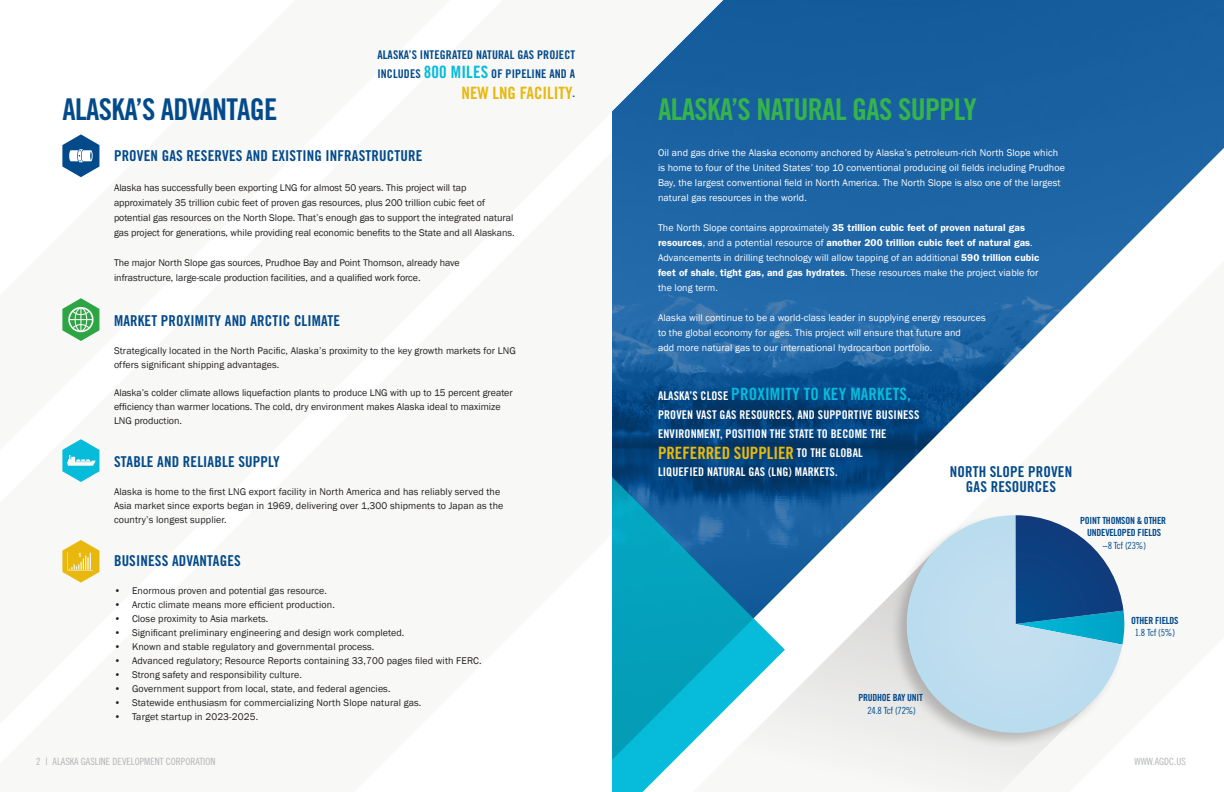
<style>
.page{position:relative;width:1224px;height:792px;background:#fff}
.page>*{position:absolute;margin:0;border:0;box-sizing:border-box;transform-origin:0 0}
.t1{font:30px "Trade Gothic Bold Cond Twenty";letter-spacing:-.02em;color:#35b44a}
.t2{font:30px "Trade Gothic Bold Cond Twenty";letter-spacing:-.02em;color:#034a8b}
.t3{font:17px "Trade Gothic Bold Cond Twenty";letter-spacing:-.005em;color:#e8b80e}
.t4{font:17px "Trade Gothic Bold Cond Twenty";letter-spacing:.01em;color:#07bbda}
.t5{font:15px/15px "Trade Gothic Bold Cond Twenty";letter-spacing:.01em;color:#034a8b;text-align:center}
.t6{font:12px/19px "Trade Gothic Bold Cond Twenty";letter-spacing:.01em;color:#fff}
.t7{font:12px/19px "Trade Gothic Bold Cond Twenty";letter-spacing:.01em;color:#034a8b}
.t8{font:10px/14px "Franklin Gothic";color:#231f20}
.t9{font:10px/15px "Franklin Gothic";letter-spacing:.01em;color:#fff}
.t10{font:10px "Trade Gothic LT Std Cn 18";color:#b1b4b5}
.t11{font:9.8px/12.2px "Trade Gothic Bold Cond Twenty";letter-spacing:-.02em;color:#034a8b;text-align:center}
.s1{font-size:17px;color:#07bbda}
.s2{font-size:12px;color:#034a8b}
.s3{font-family:"ITC Franklin Gothic Std";font-weight:600}
.s4{font-size:12px;color:#fff}
.s5{font-family:"Trade Gothic Cond Eighteen"}
</style>
<div class="page">
<svg style="left:612px;top:0;width:612px;height:550px;fill:#1e65a6"></svg>
<svg style="left:612px;top:477px;width:173px;height:315px;background:#108db4"></svg>
<svg style="left:676px;top:550px;width:368px;height:242px"></svg>
<div style="left:890px;top:513px;width:236px;height:236px;background:#231f20;opacity:.25"></div>
<svg style="left:62px;top:134px;width:37px;height:43px"></svg>
<svg style="left:62px;top:540px;width:37px;height:43px"></svg>
<svg style="left:62px;top:298px;width:37px;height:43px"></svg>
<svg style="left:62px;top:439px;width:37px;height:43px"></svg>
<svg style="left:1122px;top:515px;width:3px;height:130px"></svg>
<svg style="left:897px;top:515px;width:225px;height:227px;background:#a5c4d9"></svg>
<p class="t7" style="left:377px;top:45px;width:199px">ALASKA’S INTEGRATED NATURAL GAS PROJECT<br>INCLUDES <span class="s1">800 MILES</span> OF PIPELINE AND A</p>
<p class="t3" style="left:462px;top:82px;width:115px">NEW LNG FACILITY<span class="s2">.</span></p>
<p class="t2" style="left:62px;top:91px;width:217px">ALASKA’S ADVANTAGE</p>
<p class="t1" style="left:658px;top:91px;width:320px">ALASKA’S NATURAL GAS SUPPLY</p>
<p class="t5" style="left:114px;top:148px;width:310px">PROVEN GAS RESERVES AND EXISTING INFRASTRUCTURE</p>
<p class="t8" style="left:114px;top:180px;width:402px;line-height:15px">Alaska has successfully been exporting LNG for almost 50 years. This project will tap approximately 35 trillion cubic feet of proven gas resources, plus 200 trillion cubic feet of potential gas resources on the North Slope. That’s enough gas to support the integrated natural gas project for generations, while providing real economic benefits to the State and all Alaskans.</p>
<p class="t8" style="left:114px;top:255px;width:347px;line-height:15px">The major North Slope gas sources, Prudhoe Bay and Point Thomson, already have infrastructure, large-scale production facilities, and a qualified work force.</p>
<p class="t5" style="left:114px;top:313px;width:228px">MARKET PROXIMITY AND ARCTIC CLIMATE</p>
<p class="t8" style="left:114px;top:344px;width:403px">Strategically located in the North Pacific, Alaska’s proximity to the key growth markets for LNG offers significant shipping advantages.</p>
<p class="t8" style="left:114px;top:386px;width:400px">Alaska’s colder climate allows liquefaction plants to produce LNG with up to 15 percent greater efficiency than warmer locations. The cold, dry environment makes Alaska ideal to maximize<br>LNG production.</p>
<p class="t5" style="left:114px;top:454px;width:167px">STABLE AND RELIABLE SUPPLY</p>
<p class="t8" style="left:114px;top:485px;width:391px">Alaska is home to the first LNG export facility in North America and has reliably served the<br>Asia market since exports began in 1969, delivering over 1,300 shipments to Japan as the country’s longest supplier.</p>
<p class="t5" style="left:114px;top:553px;width:128px">BUSINESS ADVANTAGES</p>
<p class="t8" style="left:114px;top:584px;width:215px">• Enormous proven and potential gas resource.</p>
<p class="t8" style="left:114px;top:598px;width:222px">• Arctic climate means more efficient production.</p>
<p class="t8" style="left:114px;top:612px;width:156px">• Close proximity to Asia markets.</p>
<p class="t8" style="left:114px;top:626px;width:292px">• Significant preliminary engineering and design work completed.</p>
<p class="t8" style="left:114px;top:640px;width:262px">• Known and stable regulatory and governmental process.</p>
<p class="t8" style="left:114px;top:654px;width:369px">• Advanced regulatory; Resource Reports containing 33,700 pages filed with FERC.</p>
<p class="t8" style="left:114px;top:668px;width:189px">• Strong safety and responsibility culture.</p>
<p class="t8" style="left:114px;top:682px;width:278px">• Government support from local, state, and federal agencies.</p>
<p class="t8" style="left:114px;top:696px;width:309px">• Statewide enthusiasm for commercializing North Slope natural gas.</p>
<p class="t8" style="left:114px;top:710px;width:146px">• Target startup in 2023-2025.</p>
<p class="t9" style="left:658px;top:146px;width:408px">Oil and gas drive the Alaska economy anchored by Alaska’s petroleum-rich North Slope which is home to four of the United States’ top 10 conventional producing oil fields including Prudhoe Bay, the largest conventional field in North America. The North Slope is also one of the largest natural gas resources in the world.</p>
<p class="t9" style="left:658px;top:221px;width:383px">The North Slope contains approximately <span class="s3">35 trillion cubic feet of proven natural gas resources</span>, and a potential resource of <span class="s3">another 200 trillion cubic feet of natural gas</span>.<br>Advancements in drilling technology will allow tapping of an additional <span class="s3">590 trillion cubic feet of shale</span>, <span class="s3">tight gas, and gas hydrates</span>. These resources make the project viable for the long term.</p>
<p class="t9" style="left:658px;top:311px;width:329px">Alaska will continue to be a world-class leader in supplying energy resources to the global economy for ages. This project will ensure that future and<br>add more natural gas to our international hydrocarbon portfolio.</p>
<p class="t4" style="left:658px;top:384px;width:254px"><span class="s4">ALASKA’S CLOSE</span> PROXIMITY TO KEY MARKETS,</p>
<p class="t6" style="left:658px;top:405px;width:263px">PROVEN VAST GAS RESOURCES, AND SUPPORTIVE BUSINESS<br>ENVIRONMENT, POSITION THE STATE TO BECOME THE</p>
<p class="t3" style="left:658px;top:442px;width:206px">PREFERRED SUPPLIER <span class="s4">TO THE GLOBAL</span></p>
<p class="t6" style="left:658px;top:462px;width:181px">LIQUEFIED NATURAL GAS (LNG) MARKETS.</p>
<p class="t5" style="left:950px;top:464px;width:124px">NORTH SLOPE PROVEN<br>GAS RESOURCES</p>
<p class="t11" style="left:1080px;top:515px;width:88px">POINT THOMSON &amp; OTHER<br>UNDEVELOPED FIELDS <span class="s5">~8 Tcf (23%)</span></p>
<p class="t11" style="left:858px;top:692px;width:66px">PRUDHOE BAY UNIT<br><span class="s5">24.8 Tcf (72%)</span></p>
<p class="t11" style="left:1131px;top:614px;width:49px">OTHER FIELDS<br><span class="s5">1.8 Tcf (5%)</span></p>
<p class="t10" style="left:36px;top:756px;width:181px">2 | ALASKA GASLINE DEVELOPMENT CORPORATION</p>
<p class="t10" style="left:1135px;top:756px;width:53px">WWW.AGDC.US</p>
</div>
